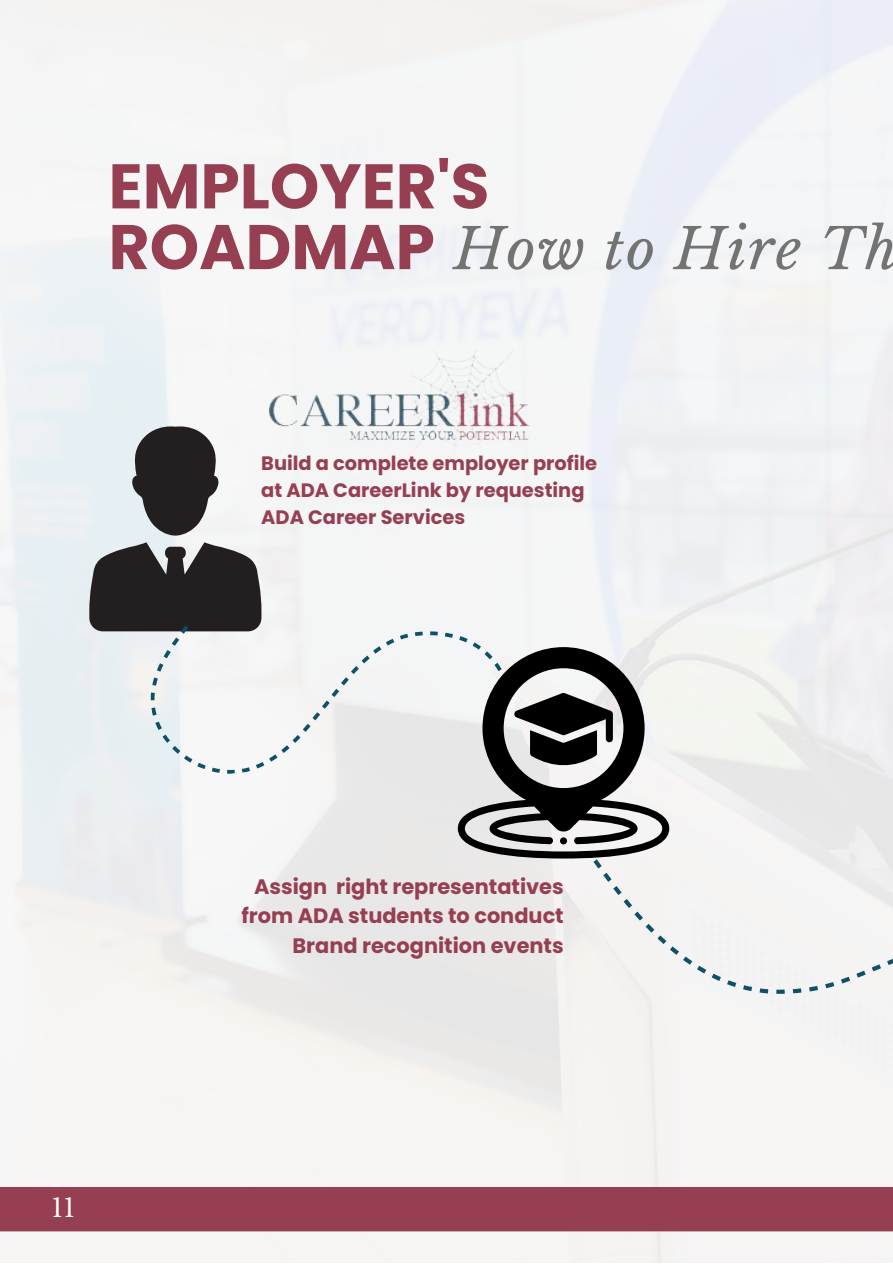
<style>
.page{position:relative;width:893px;height:1264px;background:#fff}
.page>*{position:absolute;margin:0;border:0;box-sizing:border-box;transform-origin:0 0}
.t1{font:700 63px/60.8px "Poppins";color:#963f52}
.t2{font:italic 56.1px "Libre Baskerville";letter-spacing:.03em;color:#737373}
.t3{font:25.05px "Libre Baskerville";color:#fff}
.t4{font:700 20.85px/29.2px "Poppins";color:#963f52;text-align:right}
.t5{font:700 19.35px "Poppins";color:#963f52}
</style>
<div class="page">
<svg style="left:132px;top:426px;width:87px;height:109px;background:#555354"></svg>
<svg style="left:89px;top:542px;width:172px;height:89px;background:#484647"></svg>
<div style="left:586px;top:832px;width:306px;height:209px;background:#f5f4f3"></div>
<svg style="left:144px;top:598px;width:368px;height:182px;fill:#f4f4f5"></svg>
<svg style="left:458px;top:647px;width:211px;height:211px"></svg>
<div style="left:0;top:1187px;width:892px;height:44px;background:#963f52"></div>
<img style="left:261px;top:351px;width:302px;height:127px">
<p class="t1" style="left:109px;top:156px;width:382px">EMPLOYER'S<br>ROADMAP</p>
<p class="t2" style="left:453px;top:215px;width:445px">How to Hire Th</p>
<p class="t5" style="left:261px;top:450px;width:337px">Build a complete employer profile</p>
<p class="t5" style="left:261px;top:477px;width:325px">at ADA CareerLink by requesting</p>
<p class="t5" style="left:261px;top:504px;width:205px">ADA Career Services</p>
<p class="t3" style="left:52px;top:1192px;width:25px">11</p>
<p class="t4" style="left:241px;top:872px;width:324px">Assign right representatives from ADA students to conduct<br>Brand recognition events</p>
</div>
